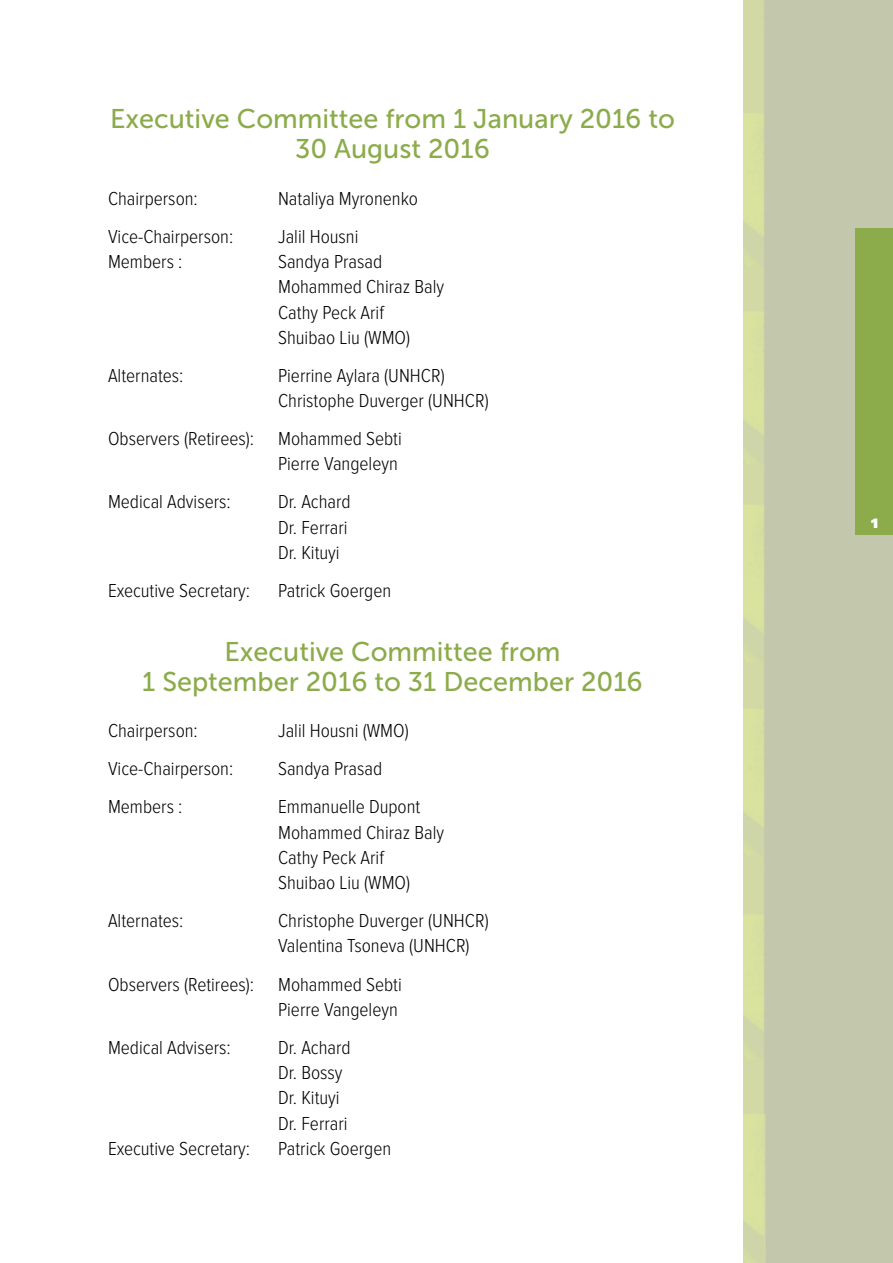
<style>
.page{position:relative;width:893px;height:1263px;background:#fff}
.page>*{position:absolute;margin:0;border:0;box-sizing:border-box;transform-origin:0 0}
.t1{font:27px/30px "Museo Sans 500";color:#8cab4b;text-align:center}
.t2{font:300 19.5px/25.2px "Proxima Nova Cond";color:#000}
.t3{font:900 13.5px "Frutiger LT Std";color:#fff}
</style>
<div class="page">
<img style="left:744px;top:0;width:149px;height:1263px">
<div style="left:855px;top:228px;width:38px;height:306px;background:#8cab4b"></div>
<h1 class="t1" style="left:110px;top:104px;width:566px">Executive Committee from 1 January 2016 to<br>30 August 2016</h1>
<p class="t2" style="left:108px;top:187px;width:91px">Chairperson:</p>
<p class="t2" style="left:278px;top:187px;width:141px">Nataliya Myronenko</p>
<p class="t2" style="left:108px;top:225px;width:127px">Vice-Chairperson:</p>
<p class="t2" style="left:278px;top:225px;width:82px">Jalil Housni</p>
<p class="t2" style="left:108px;top:250px;width:76px">Members :</p>
<p class="t2" style="left:278px;top:250px;width:168px">Sandya Prasad<br>Mohammed Chiraz Baly<br>Cathy Peck Arif<br>Shuibao Liu (WMO)</p>
<p class="t2" style="left:108px;top:364px;width:77px">Alternates:</p>
<p class="t2" style="left:278px;top:364px;width:212px">Pierrine Aylara (UNHCR)<br>Christophe Duverger (UNHCR)</p>
<p class="t2" style="left:108px;top:427px;width:295px;text-align:right">Observers (Retirees): Mohammed Sebti<br>Pierre Vangeleyn</p>
<p class="t2" style="left:108px;top:490px;width:124px">Medical Advisers:</p>
<p class="t2" style="left:278px;top:490px;width:74px">Dr. Achard<br>Dr. Ferrari<br>Dr. Kituyi</p>
<p class="t2" style="left:108px;top:579px;width:144px">Executive Secretary:</p>
<p class="t2" style="left:278px;top:579px;width:115px">Patrick Goergen</p>
<h1 class="t1" style="left:142px;top:637px;width:502px">Executive Committee from<br>1 September 2016 to 31 December 2016</h1>
<p class="t2" style="left:108px;top:719px;width:91px">Chairperson:</p>
<p class="t2" style="left:278px;top:719px;width:132px">Jalil Housni (WMO)</p>
<p class="t2" style="left:108px;top:757px;width:127px">Vice-Chairperson:</p>
<p class="t2" style="left:278px;top:757px;width:106px">Sandya Prasad</p>
<p class="t2" style="left:108px;top:795px;width:76px">Members :</p>
<p class="t2" style="left:278px;top:795px;width:168px">Emmanuelle Dupont<br>Mohammed Chiraz Baly<br>Cathy Peck Arif<br>Shuibao Liu (WMO)</p>
<p class="t2" style="left:108px;top:909px;width:77px">Alternates:</p>
<p class="t2" style="left:278px;top:909px;width:212px">Christophe Duverger (UNHCR)<br>Valentina Tsoneva (UNHCR)</p>
<p class="t2" style="left:108px;top:972px;width:295px;text-align:right">Observers (Retirees): Mohammed Sebti<br>Pierre Vangeleyn</p>
<p class="t2" style="left:108px;top:1035px;width:124px">Medical Advisers:</p>
<p class="t2" style="left:278px;top:1035px;width:74px">Dr. Achard<br>Dr. Bossy<br>Dr. Kituyi<br>Dr. Ferrari</p>
<p class="t2" style="left:108px;top:1136px;width:144px">Executive Secretary:</p>
<p class="t2" style="left:278px;top:1136px;width:115px">Patrick Goergen</p>
<p class="t3" style="left:871px;top:515px;width:9px">1</p>
</div>
